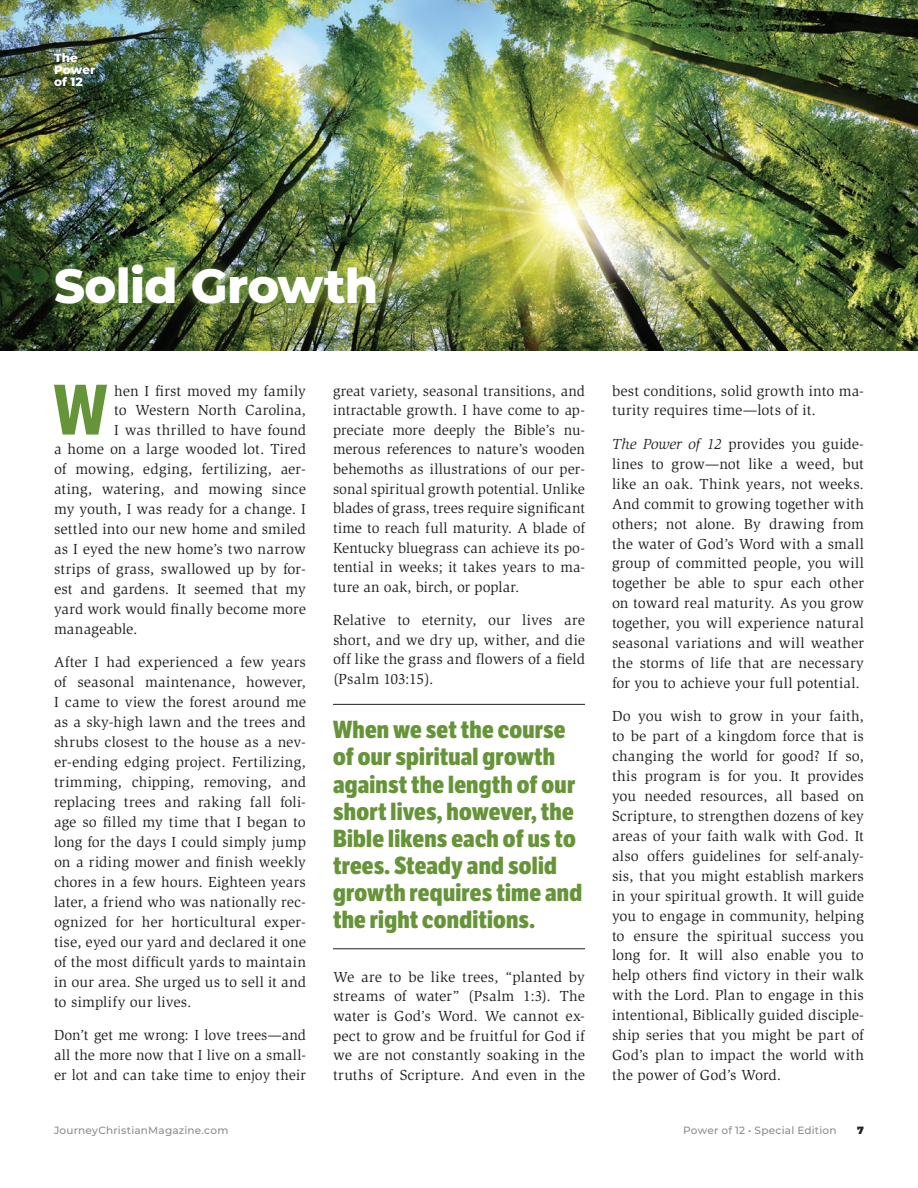
<style>
.page{position:relative;width:918px;height:1188px;background:#fff}
.page>*{position:absolute;margin:0;border:0;box-sizing:border-box;transform-origin:0 0}
.t1{font:700 69.15px "LFT Etica Condensed";color:#669438}
.headline{font:800 48px "Montserrat";letter-spacing:-.015em;color:#fff}
.pullquote{font:800 24px/27.2px "LFT Etica Condensed";letter-spacing:.01em;color:#669438}
.t2{font:15px/20px "Slimbach Std";letter-spacing:.01em;color:#231f20;text-align:justify}
.t3{font:800 12px/12px "Montserrat";letter-spacing:.015em;color:#fff}
.t4{font:500 10.5px "Montserrat";letter-spacing:.02em;color:#8a8c8f}
.t5{font:900 10.5px "Montserrat";color:#231f20}
.s1{font-style:italic}
</style>
<div class="page">
<hr style="left:333px;top:704px;width:252px;height:1px;background:#231f20">
<hr style="left:333px;top:949px;width:252px;height:1px;background:#231f20">
<img style="left:0;top:0;width:918px;height:351px">
<img style="left:44px;top:253px;width:344px;height:63px">
<p class="t3" style="left:54px;top:51px;width:43px">The<br>Power of 12</p>
<p class="headline" style="left:54px;top:251px;width:326px">Solid Growth</p>
<p class="t1" style="left:54px;top:368px;width:55px">W</p>
<p class="t2" style="left:114px;top:381px;width:193px">hen I first moved my family</p>
<p class="t2" style="left:114px;top:400px;width:193px">to Western North Carolina,</p>
<p class="t2" style="left:114px;top:420px;width:193px">I was thrilled to have found</p>
<p class="t2" style="left:54px;top:440px;width:254px">a home on a large wooded lot. Tired</p>
<p class="t2" style="left:54px;top:460px;width:254px">of mowing, edging, fertilizing, aer-</p>
<p class="t2" style="left:54px;top:480px;width:253px">ating, watering, and mowing since</p>
<p class="t2" style="left:54px;top:499px;width:254px">my youth, I was ready for a change. I</p>
<p class="t2" style="left:54px;top:519px;width:253px">settled into our new home and smiled</p>
<p class="t2" style="left:54px;top:539px;width:254px">as I eyed the new home’s two narrow</p>
<p class="t2" style="left:54px;top:559px;width:254px">strips of grass, swallowed up by for-</p>
<p class="t2" style="left:54px;top:579px;width:254px">est and gardens. It seemed that my</p>
<p class="t2" style="left:54px;top:599px;width:254px">yard work would finally become more</p>
<p class="t2" style="left:54px;top:619px;width:85px">manageable.</p>
<p class="t2" style="left:54px;top:653px;width:254px">After I had experienced a few years of seasonal maintenance, however, I came to view the forest around me as a sky-high lawn and the trees and shrubs closest to the house as a nev&shy;er-ending edging project. Fertilizing, trimming, chipping, removing, and replacing trees and raking fall foli&shy;age so filled my time that I began to long for the days I could simply jump on a riding mower and finish weekly chores in a few hours. Eighteen years later, a friend who was nationally rec&shy;ognized for her horticultural exper&shy;tise, eyed our yard and declared it one of the most difficult yards to maintain in our area. She urged us to sell it and to simplify our lives.</p>
<p class="t2" style="left:54px;top:1025px;width:254px">Don’t get me wrong: I love trees—and all the more now that I live on a small&shy;er lot and can take time to enjoy their</p>
<p class="t2" style="left:333px;top:381px;width:254px">great variety, seasonal transitions, and intractable growth. I have come to ap&shy;preciate more deeply the Bible’s nu&shy;merous references to nature’s wooden behemoths as illustrations of our per&shy;sonal spiritual growth potential. Unlike blades of grass, trees require significant time to reach full maturity. A blade of Kentucky bluegrass can achieve its po&shy;tential in weeks; it takes years to ma&shy;ture an oak, birch, or poplar.</p>
<p class="t2" style="left:333px;top:610px;width:254px">Relative to eternity, our lives are short, and we dry up, wither, and die off like the grass and flowers of a field (Psalm 103:15).</p>
<p class="pullquote" style="left:333px;top:716px;width:251px">When we set the course of our spiritual growth against the length of our short lives, however, the<br>Bible likens each of us to trees. Steady and solid growth requires time and the right conditions.</p>
<p class="t2" style="left:333px;top:967px;width:254px">We are to be like trees, “planted by streams of water” (Psalm 1:3). The water is God’s Word. We cannot ex&shy;pect to grow and be fruitful for God if we are not constantly soaking in the truths of Scripture. And even in the</p>
<p class="t2" style="left:612px;top:381px;width:254px">best conditions, solid growth into ma&shy;turity requires time—lots of it.</p>
<p class="t2" style="left:612px;top:434px;width:254px"><span class="s1">The Power of 12</span> provides you guide&shy;lines to grow—not like a weed, but like an oak. Think years, not weeks.<br>And commit to growing together with others; not alone. By drawing from the water of God’s Word with a small group of committed people, you will together be able to spur each other on toward real maturity. As you grow together, you will experience natural seasonal variations and will weather the storms of life that are necessary for you to achieve your full potential.</p>
<p class="t2" style="left:612px;top:706px;width:254px">Do you wish to grow in your faith, to be part of a kingdom force that is changing the world for good? If so, this program is for you. It provides you needed resources, all based on Scripture, to strengthen dozens of key areas of your faith walk with God. It also offers guidelines for self-analy&shy;sis, that you might establish markers in your spiritual growth. It will guide you to engage in community, helping to ensure the spiritual success you long for. It will also enable you to help others find victory in their walk with the Lord. Plan to engage in this intentional, Biblically guided disciple&shy;ship series that you might be part of God’s plan to impact the world with the power of God’s Word.</p>
<p class="t4" style="left:54px;top:1123px;width:176px">JourneyChristianMagazine.com</p>
<p class="t4" style="left:683px;top:1123px;width:155px">Power of 12 • Special Edition</p>
<p class="t5" style="left:857px;top:1122px;width:8px">7</p>
</div>
